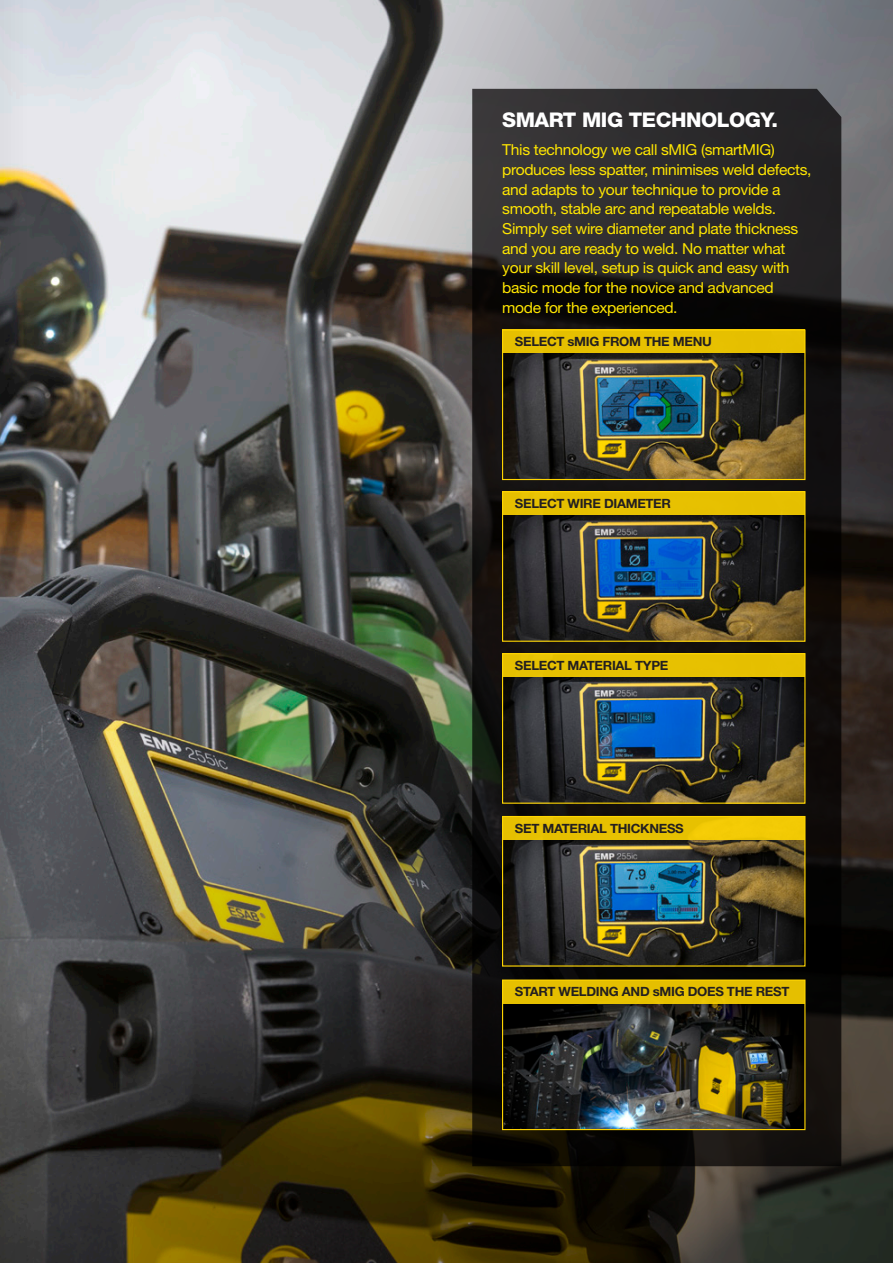
<style>
.page{position:relative;width:893px;height:1263px;background:#fff}
.page>*{position:absolute;margin:0;border:0;box-sizing:border-box;transform-origin:0 0}
.t1{font:800 20.25px "Helvetica Neue LT Std";letter-spacing:-.025em;color:#fff}
.t2{font:15.15px/19.6px "Helvetica Neue LT Std";letter-spacing:-.025em;color:#ffe601}
.t3{font:700 12.75px "Helvetica Neue LT Std";letter-spacing:-.025em;color:#231f20}
</style>
<div class="page">
<img style="left:57px;top:0;width:836px;height:1263px">
<svg style="left:0;top:0;width:57px;height:1263px;background:#626160"></svg>
<svg style="left:472px;top:89px;width:369px;height:1077px;background:#1d1b19"></svg>
<img style="left:504px;top:353px;width:299px;height:125px">
<div style="left:502px;top:329px;width:303px;height:151px;border:1px solid #ffd500"></div>
<div style="left:502px;top:330px;width:303px;height:23px;background:#e6c000"></div>
<img style="left:504px;top:515px;width:299px;height:125px">
<div style="left:502px;top:491px;width:303px;height:151px;border:1px solid #ffd500"></div>
<div style="left:502px;top:492px;width:303px;height:23px;background:#e6c000"></div>
<img style="left:504px;top:677px;width:299px;height:125px">
<div style="left:502px;top:653px;width:303px;height:151px;border:1px solid #ffd500"></div>
<div style="left:502px;top:653px;width:303px;height:24px;background:#e6c001"></div>
<img style="left:504px;top:839px;width:299px;height:125px">
<div style="left:502px;top:816px;width:303px;height:150px;border:1px solid #ffd500"></div>
<div style="left:502px;top:816px;width:303px;height:23px;background:linear-gradient(to right,#e3bd00,#f3cb05)"></div>
<img style="left:504px;top:1003px;width:299px;height:125px">
<div style="left:502px;top:979px;width:303px;height:151px;border:1px solid #ffd500"></div>
<div style="left:502px;top:980px;width:303px;height:23px;background:#e5bf00"></div>
<p class="t1" style="left:502px;top:108px;width:277px">SMART MIG TECHNOLOGY.</p>
<p class="t2" style="left:502px;top:140px;width:311px">This technology we call sMIG (smartMIG) produces less spatter, minimises weld defects, and adapts to your technique to provide a smooth, stable arc and repeatable welds.<br>Simply set wire diameter and plate thickness and you are ready to weld. No matter what</p>
<p class="t2" style="left:502px;top:258px;width:289px">your skill level, setup is quick and easy with basic mode for the novice and advanced</p>
<p class="t2" style="left:502px;top:297px;width:177px">mode for the experienced.</p>
<p class="t3" style="left:515px;top:334px;width:198px">SELECT sMIG FROM THE MENU</p>
<p class="t3" style="left:515px;top:495px;width:158px">SELECT WIRE DIAMETER</p>
<p class="t3" style="left:515px;top:657px;width:155px">SELECT MATERIAL TYPE</p>
<p class="t3" style="left:515px;top:820px;width:170px">SET MATERIAL THICKNESS</p>
<p class="t3" style="left:515px;top:984px;width:276px">START WELDING AND sMIG DOES THE REST</p>
</div>
